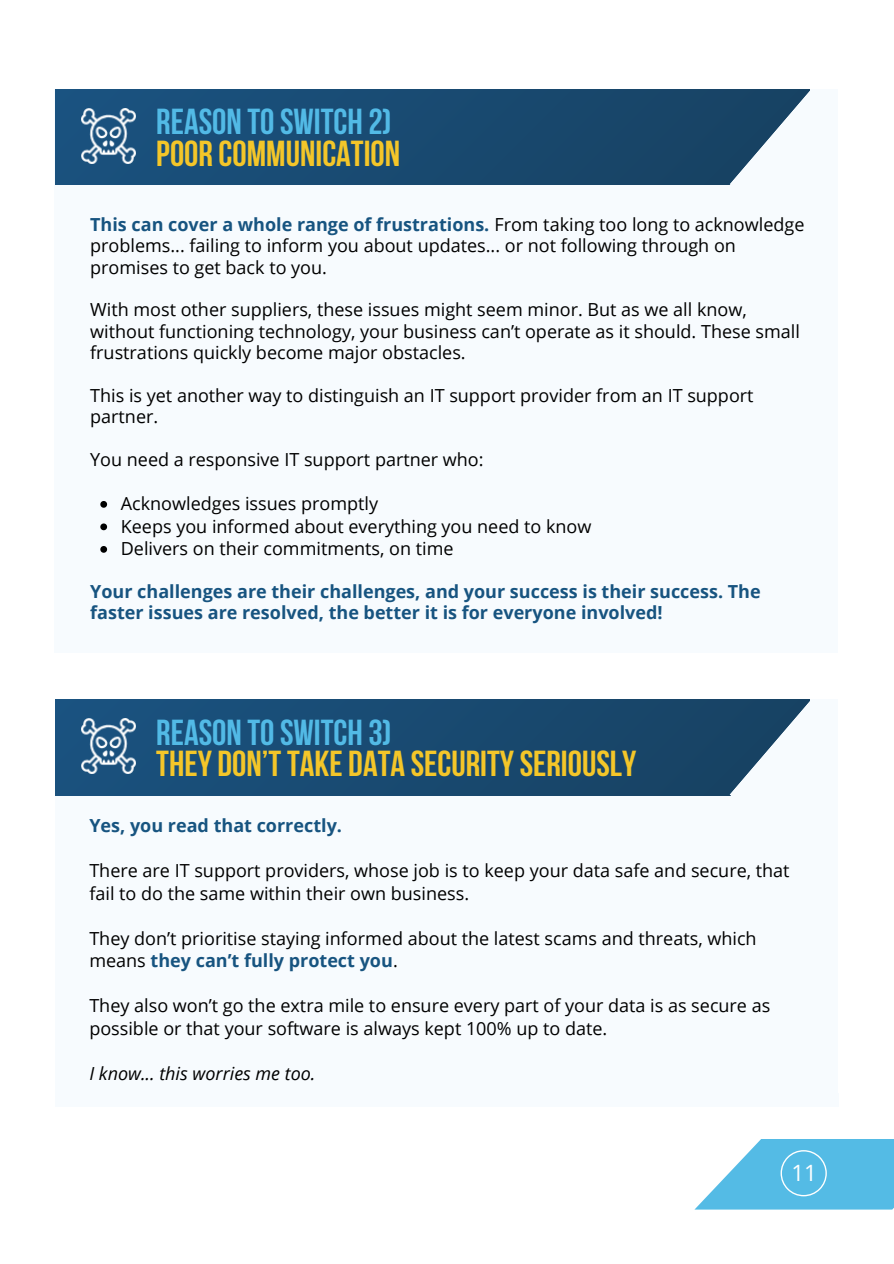
<style>
.page{position:relative;width:894px;height:1264px;background:#fff}
.page>*{position:absolute;margin:0;border:0;box-sizing:border-box;transform-origin:0 0}
.t1{font:700 36px/31.5px "Bebas Neue";color:#f4c629}
.t2{font:700 36px "Bebas Neue";color:#52bae6}
.t3{font:22.5px "Open Sans";color:#fff}
.t4{font:18px/21.3px "Open Sans";color:#000}
.t5{font:700 18px/21.3px "Open Sans";color:#175480}
.t6{font:italic 18px "Open Sans";color:#000}
.s1{font-weight:700;color:#175480}
.s2{color:#52bae6}
</style>
<div class="page">
<div style="left:54px;top:89px;width:783px;height:563px;background:#f7fbfe"></div>
<div style="left:55px;top:89px;width:753px;height:96px;background:linear-gradient(to bottom,#194b73,#194970)"></div>
<svg style="left:729px;top:89px;width:81px;height:96px"></svg>
<img style="left:81px;top:108px;width:54px;height:55px">
<svg style="left:100px;top:501px;width:7px;height:6px"></svg>
<svg style="left:100px;top:523px;width:7px;height:7px"></svg>
<svg style="left:100px;top:546px;width:7px;height:6px"></svg>
<div style="left:55px;top:699px;width:783px;height:408px;background:#f7fbfe"></div>
<div style="left:55px;top:699px;width:753px;height:96px;background:linear-gradient(to bottom,#194b73,#194970)"></div>
<svg style="left:729px;top:699px;width:81px;height:97px"></svg>
<img style="left:81px;top:718px;width:54px;height:55px">
<svg style="left:695px;top:1139px;width:198px;height:70px"></svg>
<h1 class="t2" style="left:156px;top:107px;width:237px">REASON TO SWITCH 2)</h1>
<h1 class="t1" style="left:156px;top:141px;width:245px">POOR COMMUNICATION</h1>
<p class="t4" style="left:90px;top:213px;width:715px"><span class="s1">This can cover a whole range of frustrations.</span> From taking too long to acknowledge problems... failing to inform you about updates... or not following through on promises to get back to you.</p>
<p class="t4" style="left:90px;top:299px;width:711px">With most other suppliers, these issues might seem minor. But as we all know, without functioning technology, your business can’t operate as it should. These small frustrations quickly become major obstacles.</p>
<p class="t4" style="left:90px;top:384px;width:664px">This is yet another way to distinguish an IT support provider from an IT support partner.</p>
<p class="t4" style="left:90px;top:448px;width:395px">You need a responsive IT support partner who:</p>
<p class="t4" style="left:121px;top:492px;width:472px;line-height:22.5px">Acknowledges issues promptly<br>Keeps you informed about everything you need to know<br>Delivers on their commitments, on time</p>
<p class="t5" style="left:90px;top:580px;width:672px">Your challenges are their challenges, and your success is their success. The faster issues are resolved, the better it is for everyone involved!</p>
<p class="t1" style="left:156px;top:720px;width:481px"><span class="s2">REASON TO SWITCH 3)<br></span>THEY DON’TTAKE DATA SECURITYSERIOUSLY</p>
<p class="t5" style="left:89px;top:814px;width:254px">Yes, you read that correctly.</p>
<p class="t4" style="left:89px;top:858px;width:701px;line-height:22.5px">There are IT support providers, whose job is to keep your data safe and secure, that fail to do the same within their own business.</p>
<p class="t4" style="left:89px;top:926px;width:668px;line-height:22.5px">They don’t prioritise staying informed about the latest scams and threats, which means <span class="s1">they can’t fully protect you</span>.</p>
<p class="t4" style="left:89px;top:993px;width:682px;line-height:22.5px">They also won’t go the extra mile to ensure every part of your data is as secure as possible or that your software is always kept 100% up to date.</p>
<p class="t6" style="left:89px;top:1060px;width:227px">I know... this worries me too.</p>
<p class="t3" style="left:791px;top:1157px;width:27px">11</p>
</div>
